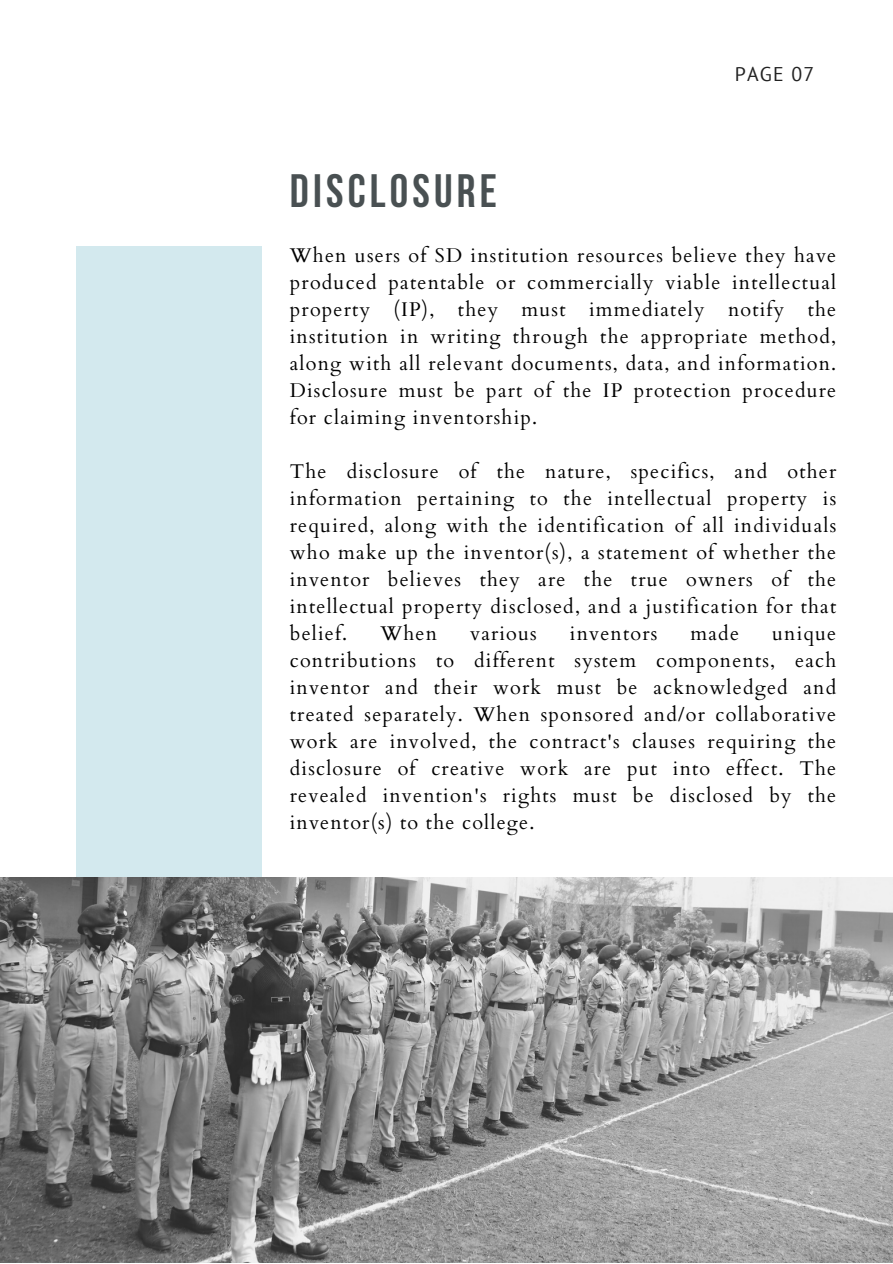
<style>
.page{position:relative;width:893px;height:1264px;background:#fff}
.page>*{position:absolute;margin:0;border:0;box-sizing:border-box;transform-origin:0 0}
.t1{font:700 46.65px "Bebas Neue";letter-spacing:.09em;color:#495052}
.t2{font:19.8px/27px "Cardo";letter-spacing:.06em;color:#000;text-align:justify}
.t3{font:19.8px "PT Sans";letter-spacing:.06em;color:#222}
</style>
<div class="page">
<div style="left:77px;top:246px;width:184px;height:970px;background:#d3e9ee"></div>
<img style="left:0;top:878px;width:892px;height:384px">
<p class="t3" style="left:734px;top:61px;width:81px">PAGE 07</p>
<p class="t1" style="left:290px;top:172px;width:209px">DISCLOSURE</p>
<p class="t2" style="left:290px;top:242px;width:548px">When users of SD institution resources believe they have produced patentable or commercially viable intellectual property (IP), they must immediately notify the institution in writing through the appropriate method, along with all relevant documents, data, and information.<br>Disclosure must be part of the IP protection procedure for claiming inventorship.</p>
<p class="t2" style="left:290px;top:458px;width:548px">The disclosure of the nature, specifics, and other information pertaining to the intellectual property is required, along with the identification of all individuals who make up the inventor(s), a statement of whether the inventor believes they are the true owners of the intellectual property disclosed, and a justification for that belief.</p>
<p class="t2" style="left:380px;top:620px;width:58px">When</p>
<p class="t2" style="left:470px;top:620px;width:68px">various</p>
<p class="t2" style="left:570px;top:620px;width:89px">inventors</p>
<p class="t2" style="left:690px;top:620px;width:50px">made</p>
<p class="t2" style="left:290px;top:620px;width:548px;text-indent:482px">unique contributions to different system components, each inventor and their work must be acknowledged and treated separately. When sponsored and/or collaborative work are involved, the contract's clauses requiring the disclosure of creative work are put into effect. The revealed invention's rights must be disclosed by the inventor(s) to the college.</p>
</div>
